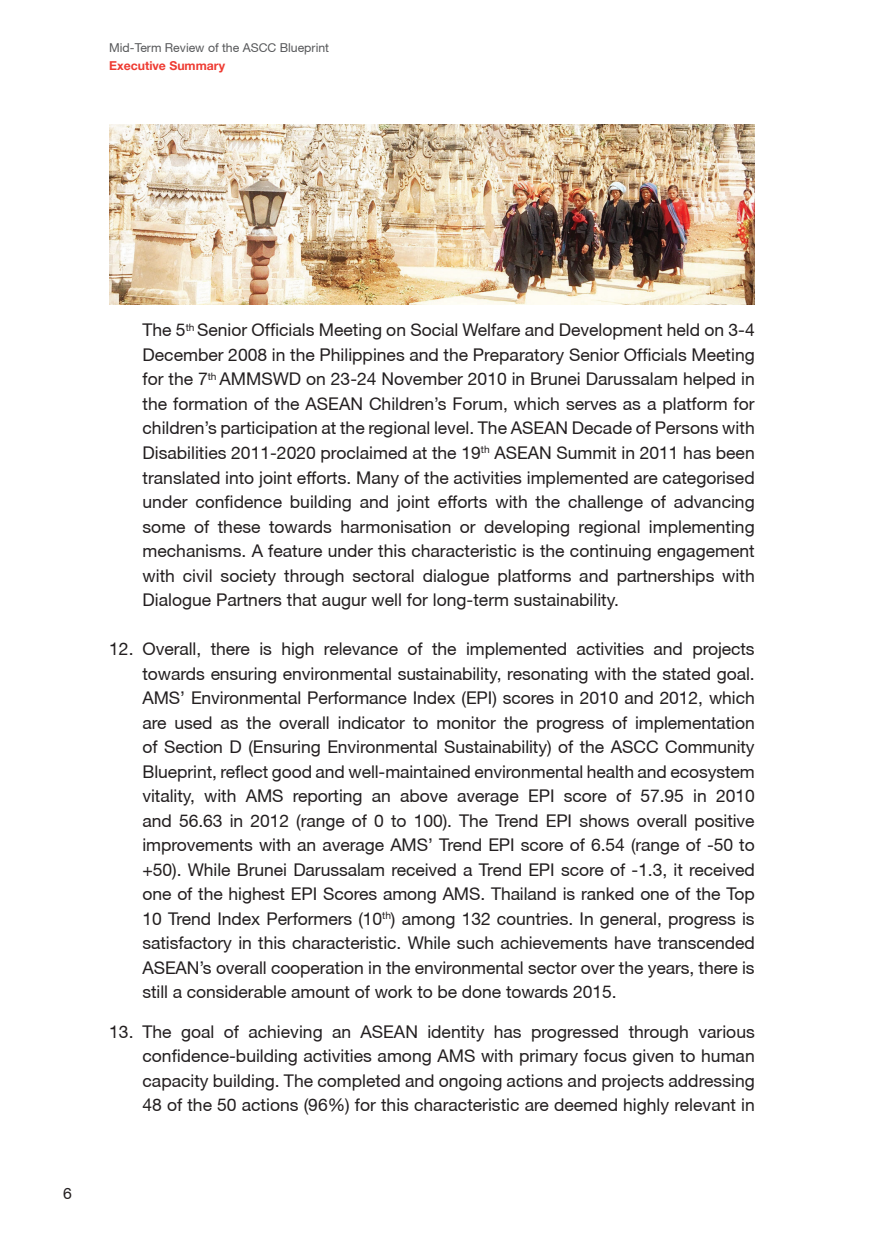
<style>
.page{position:relative;width:869px;height:1241px;background:#fff}
.page>*{position:absolute;margin:0;border:0;box-sizing:border-box;transform-origin:0 0}
.t1{font:17.5px/24.5px "Helvetica Neue";color:#231f20;text-align:justify}
.t2{font:15.75px "Helvetica Neue";color:#231f20}
.t3{font:12.25px "Helvetica Neue";color:#57585a}
.t4{font:700 12.25px "Helvetica Neue";color:#ee3b32}
</style>
<div class="page">
<img style="left:109px;top:124px;width:645px;height:180px">
<p class="t3" style="left:109px;top:41px;width:221px">Mid-Term Review of the ASCC Blueprint</p>
<p class="t4" style="left:109px;top:58px;width:117px">Executive Summary</p>
<p class="t2" style="left:63px;top:1183px;width:10px">6</p>
<p class="t1" style="left:142px;top:317px;width:613px">The 5<sup>th</sup> Senior Officials Meeting on Social Welfare and Development held on 3-4<br>December 2008 in the Philippines and the Preparatory Senior Officials Meeting for the 7<sup>th</sup> AMMSWD on 23-24 November 2010 in Brunei Darussalam helped in the formation of the ASEAN Children’s Forum, which serves as a platform for children’s participation at the regional level. The ASEAN Decade of Persons with Disabilities 2011-2020 proclaimed at the 19<sup>th</sup> ASEAN Summit in 2011 has been translated into joint efforts. Many of the activities implemented are categorised under confidence building and joint efforts with the challenge of advancing some of these towards harmonisation or developing regional implementing mechanisms. A feature under this characteristic is the continuing engagement with civil society through sectoral dialogue platforms and partnerships with Dialogue Partners that augur well for long-term sustainability.</p>
<p class="t1" style="left:142px;top:636px;width:613px;text-indent:-33px">12. Overall, there is high relevance of the implemented activities and projects towards ensuring environmental sustainability, resonating with the stated goal.<br>AMS’ Environmental Performance Index (EPI) scores in 2010 and 2012, which are used as the overall indicator to monitor the progress of implementation of Section D (Ensuring Environmental Sustainability) of the ASCC Community Blueprint, reflect good and well-maintained environmental health and ecosystem vitality, with AMS reporting an above average EPI score of 57.95 in 2010 and 56.63 in 2012 (range of 0 to 100). The Trend EPI shows overall positive improvements with an average AMS’ Trend EPI score of 6.54 (range of -50 to +50). While Brunei Darussalam received a Trend EPI score of -1.3, it received one of the highest EPI Scores among AMS. Thailand is ranked one of the Top 10 Trend Index Performers (10<sup>th</sup>) among 132 countries. In general, progress is satisfactory in this characteristic. While such achievements have transcended ASEAN’s overall cooperation in the environmental sector over the years, there is still a considerable amount of work to be done towards 2015.</p>
<p class="t1" style="left:142px;top:1018px;width:613px;text-indent:-33px">13. The goal of achieving an ASEAN identity has progressed through various confidence-building activities among AMS with primary focus given to human capacity building. The completed and ongoing actions and projects addressing 48 of the 50 actions (96%) for this characteristic are deemed highly relevant in</p>
</div>
